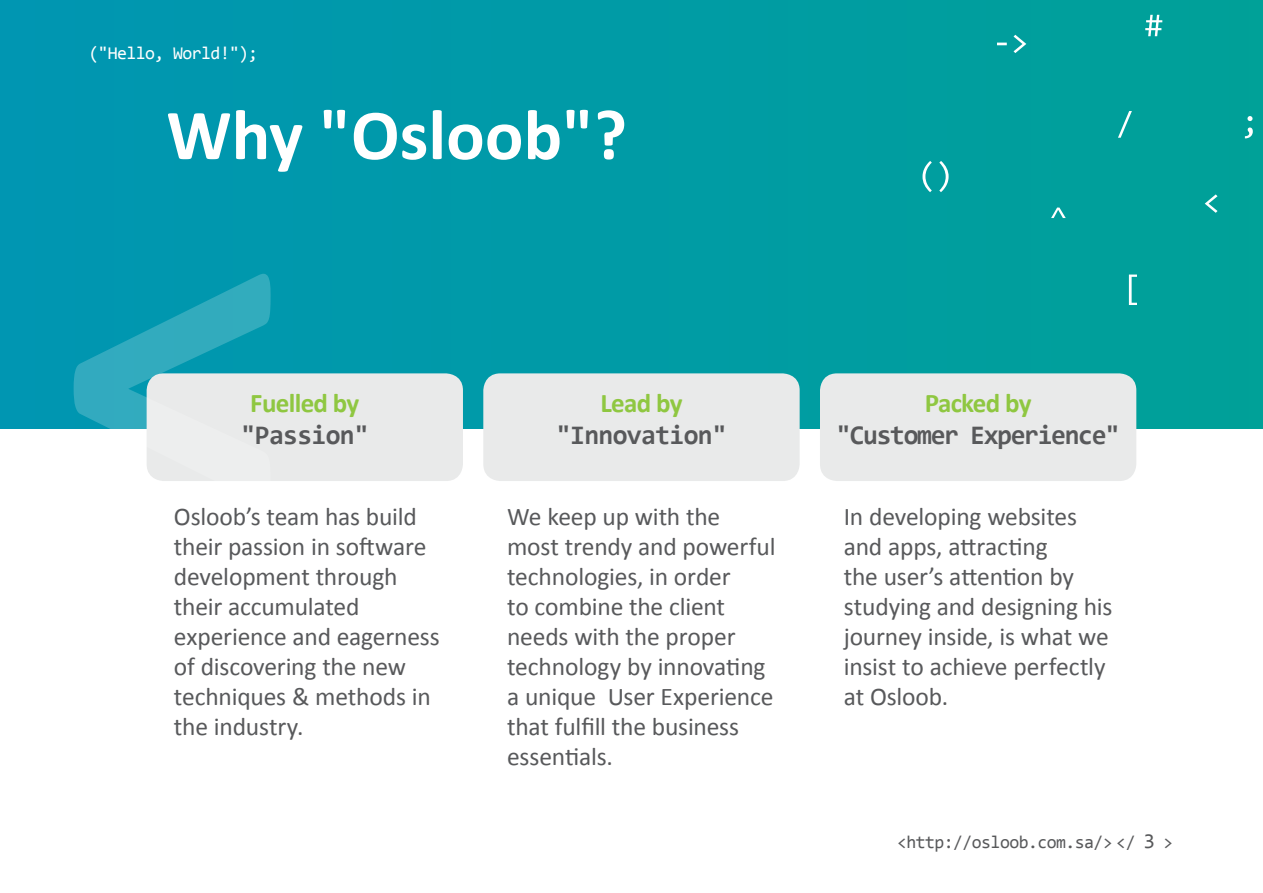
<style>
.page{position:relative;width:1263px;height:893px;background:#fff}
.page>*{position:absolute;margin:0;border:0;box-sizing:border-box;transform-origin:0 0}
.t1{font:700 475.65px "Calibri";color:#fff}
.t2{font:700 72px "Calibri";color:#fff}
.t3{font:700 27px "Calibri";letter-spacing:-.025em;color:#8fc741}
.t4{font:700 27px "Consolas";letter-spacing:-.025em;color:#58595b}
.t5{font:700 27px "Consolas";letter-spacing:-.05em;color:#58595b}
.t6{font:25.5px/30px "Calibri";letter-spacing:-.005em;color:#58595b}
.t7{font:21px "Consolas";color:#58595b}
.t8{font:18px "Consolas";letter-spacing:-.03em;color:#58595b}
.t9{font:18px "Consolas";letter-spacing:-.03em;color:#fff}
.s1{font-size:18px}
</style>
<div class="page">
<div style="left:0;top:0;width:1263px;height:429px;background:linear-gradient(to right,#0096b2,#00a198)"></div>
<div style="left:147px;top:373px;width:316px;height:108px;background:#e9eaea;border-radius:17px"></div>
<div style="left:483px;top:373px;width:317px;height:108px;background:#e9eaea;border-radius:17px"></div>
<div style="left:820px;top:373px;width:316px;height:108px;background:#e9eaea;border-radius:17px"></div>
<svg style="left:1129px;top:275px;width:8px;height:30px"></svg>
<svg style="left:1245px;top:116px;width:8px;height:22px"></svg>
<svg style="left:1051px;top:208px;width:15px;height:10px"></svg>
<svg style="left:1145px;top:15px;width:17px;height:21px"></svg>
<svg style="left:1118px;top:111px;width:14px;height:27px"></svg>
<svg style="left:1205px;top:194px;width:12px;height:19px"></svg>
<svg style="left:922px;top:161px;width:26px;height:31px"></svg>
<svg style="left:997px;top:35px;width:29px;height:18px"></svg>
<p class="t9" style="left:89px;top:41px;width:77px">("Hello,</p>
<p class="t9" style="left:173px;top:41px;width:86px">World ;("!</p>
<h2 class="t2" style="left:166px;top:89px;width:462px">Why "Osloob ?"</h2>
<h1 class="t1" style="left:294px;top:717px;width:238px;rotate:-180deg">&lt;</h1>
<p class="t3" style="left:250px;top:385px;width:111px">Fuelled by</p>
<p class="t4" style="left:241px;top:418px;width:130px">"Passion"</p>
<p class="t6" style="left:174px;top:502px;width:267px">Osloob s’ team has build their passion in software development through their accumulated experience and eagerness of discovering the new techniques &amp; methods in the industry.</p>
<p class="t3" style="left:600px;top:385px;width:84px">Lead by</p>
<p class="t4" style="left:556px;top:418px;width:172px">"Innovation"</p>
<p class="t6" style="left:507px;top:502px;width:215px">We keep up with the</p>
<p class="t6" style="left:507px;top:532px;width:270px">most trendy and powerful</p>
<p class="t6" style="left:507px;top:562px;width:225px">technologies in, order</p>
<p class="t6" style="left:507px;top:592px;width:220px">to combine the client</p>
<p class="t6" style="left:507px;top:622px;width:230px">needs with the proper</p>
<p class="t6" style="left:507px;top:652px;width:260px">technology by innovating</p>
<p class="t6" style="left:608px;top:682px;width:167px">User Experience</p>
<p class="t6" style="left:507px;top:682px;width:234px">a unique<br>that fulfill the business essentials.</p>
<p class="t3" style="left:925px;top:385px;width:108px">Packed by</p>
<p class="t5" style="left:836px;top:418px;width:285px">"Customer Experience"</p>
<p class="t6" style="left:844px;top:502px;width:270px">In developing websites and apps, attracting<br>the user s’ attention by studying and designing his journey inside is, what we insist to achieve perfectly at Osloob.</p>
<p class="t8" style="left:897px;top:830px;width:240px">&lt;http://osloob.com. s a &lt;/ /&gt;</p>
<p class="t7" style="left:1143px;top:827px;width:31px">3 <span class="s1">&lt;</span></p>
</div>
